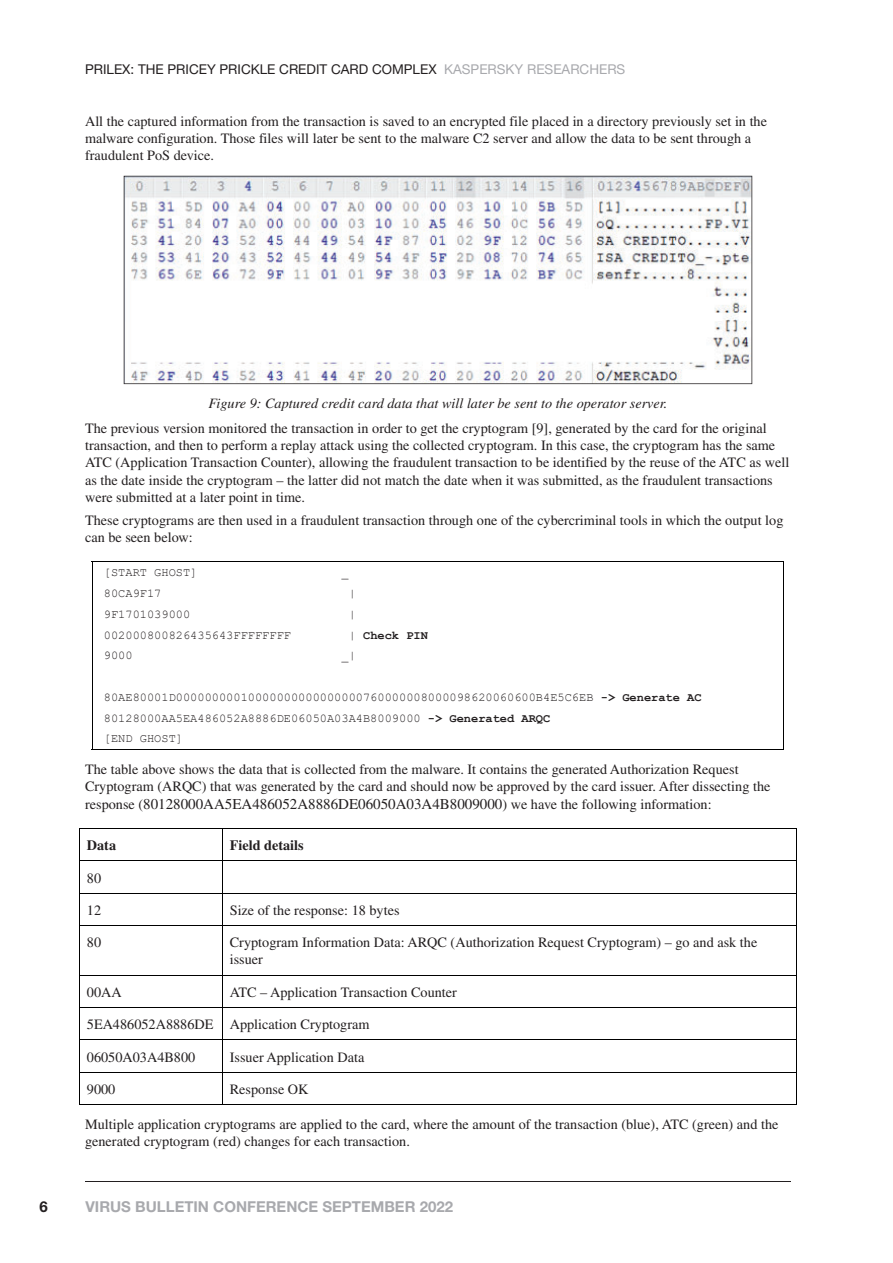
<style>
.page{position:relative;width:893px;height:1263px;background:#fff}
.page>*{position:absolute;margin:0;border:0;box-sizing:border-box;transform-origin:0 0}
.t1{font:15px "Times";color:#231f20}
.t2{font:700 15px "Helvetica Neue";color:#a8a9ad}
.t3{font:700 15px "Helvetica Neue";color:#231f20}
.t4{font:14.25px/17.1px "Times";color:#231f20}
.t5{font:italic 14.25px "Times";color:#231f20}
.t6{font:700 14.25px "Times";color:#231f20}
.t7{font:13.5px "Helvetica Neue";color:#231f20}
.t8{font:12px/20.9px "Courier New";color:#231f20}
.t9{font:700 12px "Courier New";color:#231f20}
.s1{color:#a8a9ad}
.s2{font-weight:400}
.s3{font-weight:700}
.s4{font-size:14.25px}
</style>
<div class="page">
<hr style="left:85px;top:1181px;width:706px;height:1px;background:#231f20">
<svg style="left:124px;top:176px;width:628px;height:208px"></svg>
<hr style="left:92px;top:561px;width:692px;height:1px;background:#000">
<hr style="left:92px;top:562px;width:1px;height:187px;background:#000">
<hr style="left:783px;top:562px;width:1px;height:187px;background:#000">
<hr style="left:92px;top:749px;width:692px;height:1px;background:#000">
<hr style="left:79px;top:828px;width:143px;height:1px;background:#000">
<hr style="left:79px;top:829px;width:1px;height:31px;background:#000">
<hr style="left:222px;top:828px;width:575px;height:1px;background:#000">
<hr style="left:222px;top:829px;width:1px;height:31px;background:#000">
<hr style="left:796px;top:829px;width:1px;height:31px;background:#000">
<hr style="left:79px;top:860px;width:143px;height:1px;background:#000">
<hr style="left:79px;top:861px;width:1px;height:32px;background:#000">
<hr style="left:222px;top:860px;width:575px;height:1px;background:#000">
<hr style="left:222px;top:861px;width:1px;height:32px;background:#000">
<hr style="left:796px;top:861px;width:1px;height:32px;background:#000">
<hr style="left:79px;top:893px;width:143px;height:1px;background:#000">
<hr style="left:79px;top:893px;width:1px;height:32px;background:#000">
<hr style="left:222px;top:893px;width:575px;height:1px;background:#000">
<hr style="left:222px;top:893px;width:1px;height:32px;background:#000">
<hr style="left:796px;top:893px;width:1px;height:32px;background:#000">
<hr style="left:79px;top:925px;width:143px;height:1px;background:#000">
<hr style="left:79px;top:926px;width:1px;height:49px;background:#000">
<hr style="left:222px;top:925px;width:575px;height:1px;background:#000">
<hr style="left:222px;top:926px;width:1px;height:49px;background:#000">
<hr style="left:796px;top:926px;width:1px;height:49px;background:#000">
<hr style="left:79px;top:975px;width:143px;height:1px;background:#000">
<hr style="left:79px;top:975px;width:1px;height:32px;background:#000">
<hr style="left:222px;top:975px;width:575px;height:1px;background:#000">
<hr style="left:222px;top:975px;width:1px;height:32px;background:#000">
<hr style="left:796px;top:975px;width:1px;height:32px;background:#000">
<hr style="left:79px;top:1007px;width:143px;height:1px;background:#000">
<hr style="left:79px;top:1008px;width:1px;height:31px;background:#000">
<hr style="left:222px;top:1007px;width:575px;height:1px;background:#000">
<hr style="left:222px;top:1008px;width:1px;height:31px;background:#000">
<hr style="left:796px;top:1008px;width:1px;height:31px;background:#000">
<hr style="left:79px;top:1039px;width:143px;height:1px;background:#000">
<hr style="left:79px;top:1040px;width:1px;height:32px;background:#000">
<hr style="left:222px;top:1039px;width:575px;height:1px;background:#000">
<hr style="left:222px;top:1040px;width:1px;height:32px;background:#000">
<hr style="left:796px;top:1040px;width:1px;height:32px;background:#000">
<hr style="left:79px;top:1072px;width:143px;height:1px;background:#000">
<hr style="left:79px;top:1073px;width:1px;height:31px;background:#000">
<hr style="left:222px;top:1072px;width:575px;height:1px;background:#000">
<hr style="left:222px;top:1073px;width:1px;height:31px;background:#000">
<hr style="left:796px;top:1073px;width:1px;height:31px;background:#000">
<hr style="left:79px;top:1104px;width:718px;height:1px;background:#000">
<p class="t7" style="left:85px;top:64px;width:542px">PRILEX: THE PRICEY PRICKLE CREDIT CARD COMPLEX <span class="s1">KASPERSKY RESEARCHERS</span></p>
<p class="t4" style="left:85px;top:114px;width:683px">All the captured information from the transaction is saved to an encrypted file placed in a directory previously set in the malware configuration. Those files will later be sent to the malware C2 server and allow the data to be sent through a fraudulent PoS device.</p>
<p class="t5" style="left:208px;top:398px;width:460px">Figure 9: Captured credit card data that will later be sent to the operator server.</p>
<p class="t4" style="left:85px;top:421px;width:706px">The previous version monitored the transaction in order to get the cryptogram [9], generated by the card for the original transaction, and then to perform a replay attack using the collected cryptogram. In this case, the cryptogram has the same ATC (Application Transaction Counter), allowing the fraudulent transaction to be identified by the reuse of the ATC as well as the date inside the cryptogram – the latter did not match the date when it was submitted, as the fraudulent transactions were submitted at a later point in time.</p>
<p class="t4" style="left:85px;top:513px;width:700px">These cryptograms are then used in a fraudulent transaction through one of the cybercriminal tools in which the output log can be seen below:</p>
<p class="t8" style="left:104px;top:562px;width:95px">[ST ART GHOST]</p>
<p class="t8" style="left:341px;top:562px;width:9px">_</p>
<p class="t8" style="left:104px;top:583px;width:59px">80CA9F17</p>
<p class="t8" style="left:349px;top:583px;width:9px">|</p>
<p class="t8" style="left:104px;top:604px;width:88px">9F1701039000</p>
<p class="t8" style="left:349px;top:604px;width:9px">|</p>
<p class="t8" style="left:104px;top:625px;width:189px">002000800826435643FFFFFFFF</p>
<p class="t9" style="left:349px;top:628px;width:81px"><span class="s2">|</span> Check PIN</p>
<p class="t8" style="left:104px;top:646px;width:30px">9000</p>
<p class="t8" style="left:341px;top:646px;width:16px">_|</p>
<p class="t8" style="left:104px;top:687px;width:599px">80AE80001D00000000010000000000000000760000008000098620060600B4E5C6EB <span class="s3">-&gt; Generate AC<br></span>80128000AA5EA486052A8886DE06050A03A4B8009000 <span class="s3">-&gt; Generated ARQC<br></span>[END GHOST]</p>
<p class="t4" style="left:85px;top:762px;width:687px">The table above shows the data that is collected from the malware. It contains the generated Authorization Request<br>Cryptogram (ARQC) that was generated by the card and should now be approved by the card issuer. After dissecting the</p>
<p class="t1" style="left:85px;top:799px;width:628px"><span class="s4">response (</span>80128000AA5EA486052A8886DE06050A03A4B8009000<span class="s4">) we have the following information:</span></p>
<p class="t6" style="left:87px;top:840px;width:31px">Data</p>
<p class="t6" style="left:230px;top:840px;width:76px">Field details</p>
<p class="t4" style="left:87px;top:870px;width:16px">80</p>
<p class="t4" style="left:87px;top:903px;width:16px">12</p>
<p class="t4" style="left:230px;top:903px;width:171px">Size of the response: 18 bytes</p>
<p class="t4" style="left:87px;top:935px;width:16px">80</p>
<p class="t4" style="left:230px;top:935px;width:529px">Cryptogram Information Data: ARQC (Authorization Request Cryptogram) – go and ask the issuer</p>
<p class="t4" style="left:87px;top:985px;width:36px">00AA</p>
<p class="t4" style="left:230px;top:985px;width:229px">ATC – Application Transaction Counter</p>
<p class="t4" style="left:87px;top:1017px;width:284px">5EA486052A8886DE Application Cryptogram</p>
<p class="t4" style="left:87px;top:1050px;width:110px">06050A03A4B800</p>
<p class="t4" style="left:230px;top:1050px;width:136px">Issuer Application Data</p>
<p class="t4" style="left:87px;top:1082px;width:30px">9000</p>
<p class="t4" style="left:230px;top:1082px;width:80px">Response OK</p>
<p class="t4" style="left:85px;top:1117px;width:695px">Multiple application cryptograms are applied to the card, where the amount of the transaction (blue), ATC (green) and the generated cryptogram (red) changes for each transaction.</p>
<p class="t3" style="left:39px;top:1201px;width:10px">6</p>
<p class="t2" style="left:85px;top:1201px;width:369px">VIRUS BULLETIN CONFERENCE SEPTEMBER 2022</p>
</div>
